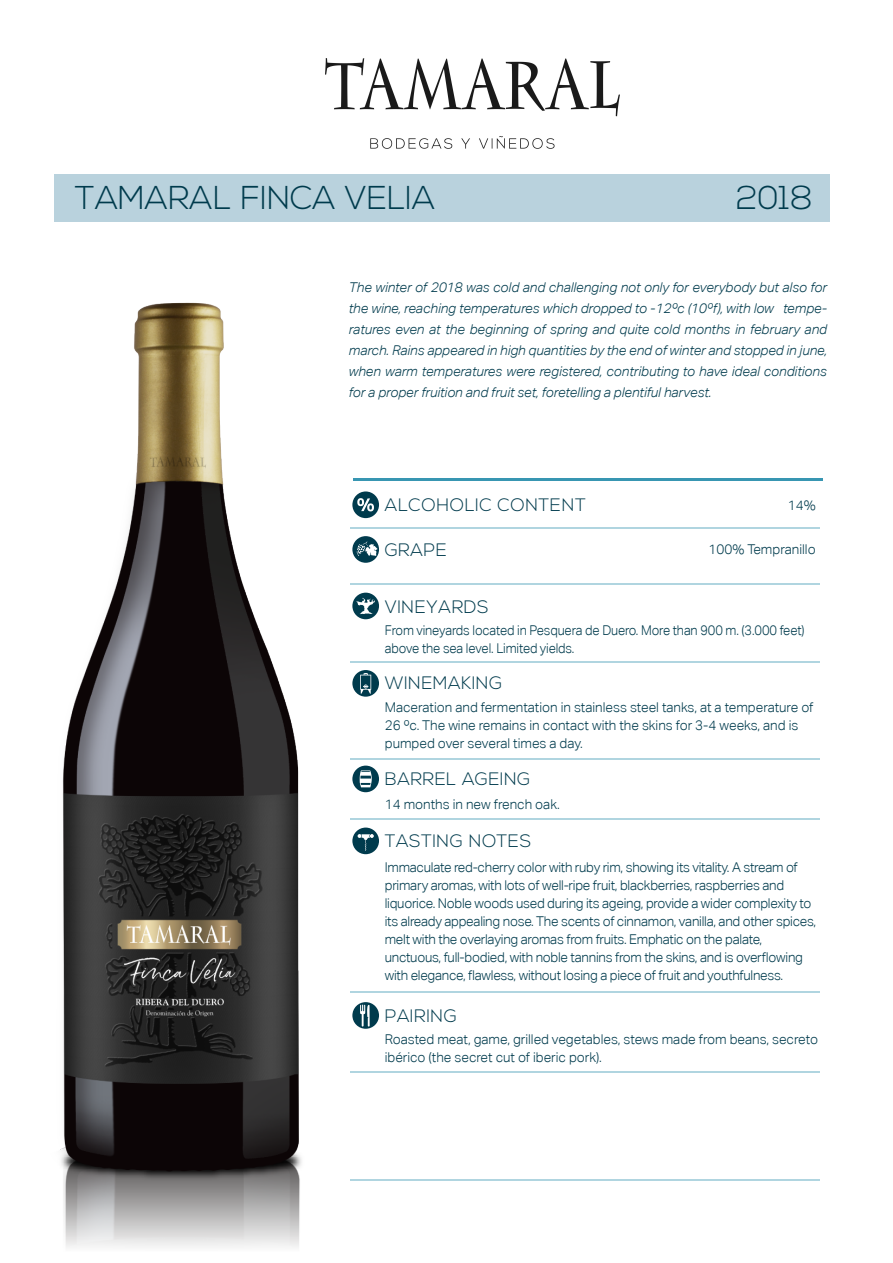
<style>
.page{position:relative;width:893px;height:1263px;background:#fff}
.page>*{position:absolute;margin:0;border:0;box-sizing:border-box;transform-origin:0 0}
.t1{font:300 33px "Nexa";color:#003b4d}
.t2{font:300 18px "Nexa";letter-spacing:.025em;color:#003b4d}
.t3{font:300 13.5px/18px "Aktiv Grotesk Corp";letter-spacing:-.02em;color:#003b4d}
.t4{font:italic 300 13.5px/21px "Aktiv Grotesk Corp";color:#003b4d;text-align:justify}
.t5{font:300 13.5px/18px "Aktiv Grotesk Corp";color:#003b4d}
.t6{font:300 13.5px/18px "Aktiv Grotesk Corp";letter-spacing:-.02em;color:#003b4d;scale:.95 1}
</style>
<div class="page">
<div style="left:55px;top:174px;width:775px;height:47px;background:#b9d2dd"></div>
<hr style="left:353px;top:478px;width:470px;height:3px;background:#3896b2">
<hr style="left:350px;top:527px;width:470px;height:2px;background:#3896b2">
<div style="left:352px;top:491px;width:27px;height:27px;background:#003b4d;border-radius:50%"></div>
<svg style="left:357px;top:498px;width:17px;height:13px"></svg>
<hr style="left:350px;top:584px;width:470px;height:1px;background:#3896b2">
<svg style="left:352px;top:536px;width:27px;height:27px"></svg>
<svg style="left:357px;top:541px;width:21px;height:15px"></svg>
<hr style="left:350px;top:991px;width:470px;height:2px;background:#3896b2">
<div style="left:352px;top:593px;width:27px;height:26px;background:#003b4d;border-radius:50%"></div>
<svg style="left:352px;top:670px;width:27px;height:27px"></svg>
<hr style="left:350px;top:1071px;width:470px;height:2px;background:#3896b2">
<div style="left:352px;top:1002px;width:27px;height:27px;background:#003b4d;border-radius:50%"></div>
<svg style="left:360px;top:1005px;width:10px;height:22px"></svg>
<svg style="left:360px;top:672px;width:11px;height:22px"></svg>
<svg style="left:357px;top:598px;width:18px;height:16px"></svg>
<hr style="left:350px;top:661px;width:470px;height:2px;background:#3896b2">
<div style="left:352px;top:766px;width:27px;height:26px;background:#003b4d;border-radius:50%"></div>
<hr style="left:350px;top:758px;width:470px;height:2px;background:#3896b2">
<hr style="left:350px;top:818px;width:470px;height:2px;background:#3896b2">
<div style="left:352px;top:827px;width:27px;height:27px;background:#003b4d;border-radius:50%"></div>
<svg style="left:360px;top:770px;width:12px;height:17px"></svg>
<svg style="left:358px;top:834px;width:16px;height:17px"></svg>
<hr style="left:350px;top:1179px;width:470px;height:2px;background:#3896b2">
<img style="left:60px;top:302px;width:242px;height:945px">
<img style="left:326px;top:58px;width:294px;height:91px">
<h1 class="t1" style="left:75px;top:178px;width:361px">TAMARAL FINCA VELIA</h1>
<h1 class="t1" style="left:736px;top:178px;width:78px">2018</h1>
<p class="t4" style="left:349px;top:277px;width:480px">The winter of 2018 was cold and challenging not only for everybody but also for the wine, reaching temperatures which dropped to -12ºc (10ºf), with low tempe&shy;ratures even at the beginning of spring and quite cold months in february and march. Rains appeared in high quantities by the end of winter and stopped in june, when warm temperatures were registered, contributing to have ideal conditions for a proper fruition and fruit set, foretelling a plentiful harvest.</p>
<h2 class="t2" style="left:385px;top:495px;width:203px">ALCOHOLIC CONTENT</h2>
<h2 class="t2" style="left:385px;top:540px;width:63px">GRAPE</h2>
<p class="t5" style="left:708px;top:540px;width:109px">100% Tempranillo</p>
<p class="t3" style="left:788px;top:496px;width:29px">14%</p>
<h2 class="t2" style="left:385px;top:596px;width:105px">VINEYARDS</h2>
<p class="t6" style="left:385px;top:621px;width:443px">From vineyards located in Pesquera de Duero. More than 900 m. (3.000 feet) above the sea level. Limited yields.</p>
<h2 class="t2" style="left:385px;top:673px;width:119px">WINEMAKING</h2>
<p class="t5" style="left:385px;top:698px;width:430px">Maceration and fermentation in stainless steel tanks, at a temperature of<br>26 ºc. The wine remains in contact with the skins for 3-4 weeks, and is pumped over several times a day.</p>
<h2 class="t2" style="left:385px;top:768px;width:147px">BARREL AGEING</h2>
<p class="t5" style="left:385px;top:795px;width:177px">14 months in new french oak.</p>
<h2 class="t2" style="left:385px;top:830px;width:148px">TASTING NOTES</h2>
<p class="t3" style="left:385px;top:858px;width:433px">Immaculate red-cherry color with ruby rim, showing its vitality. A stream of primary aromas, with lots of well-ripe fruit, blackberries, raspberries and liquorice. Noble woods used during its ageing, provide a wider complexity to its already appealing nose. The scents of cinnamon, vanilla, and other spices, melt with the overlaying aromas from fruits. Emphatic on the palate, unctuous, full-bodied, with noble tannins from the skins, and is overflowing with elegance, flawless, without losing a piece of fruit and youthfulness.</p>
<h2 class="t2" style="left:385px;top:1005px;width:74px">PAIRING</h2>
<p class="t5" style="left:385px;top:1030px;width:435px">Roasted meat, game, grilled vegetables, stews made from beans, secreto ibérico (the secret cut of iberic pork).</p>
</div>
